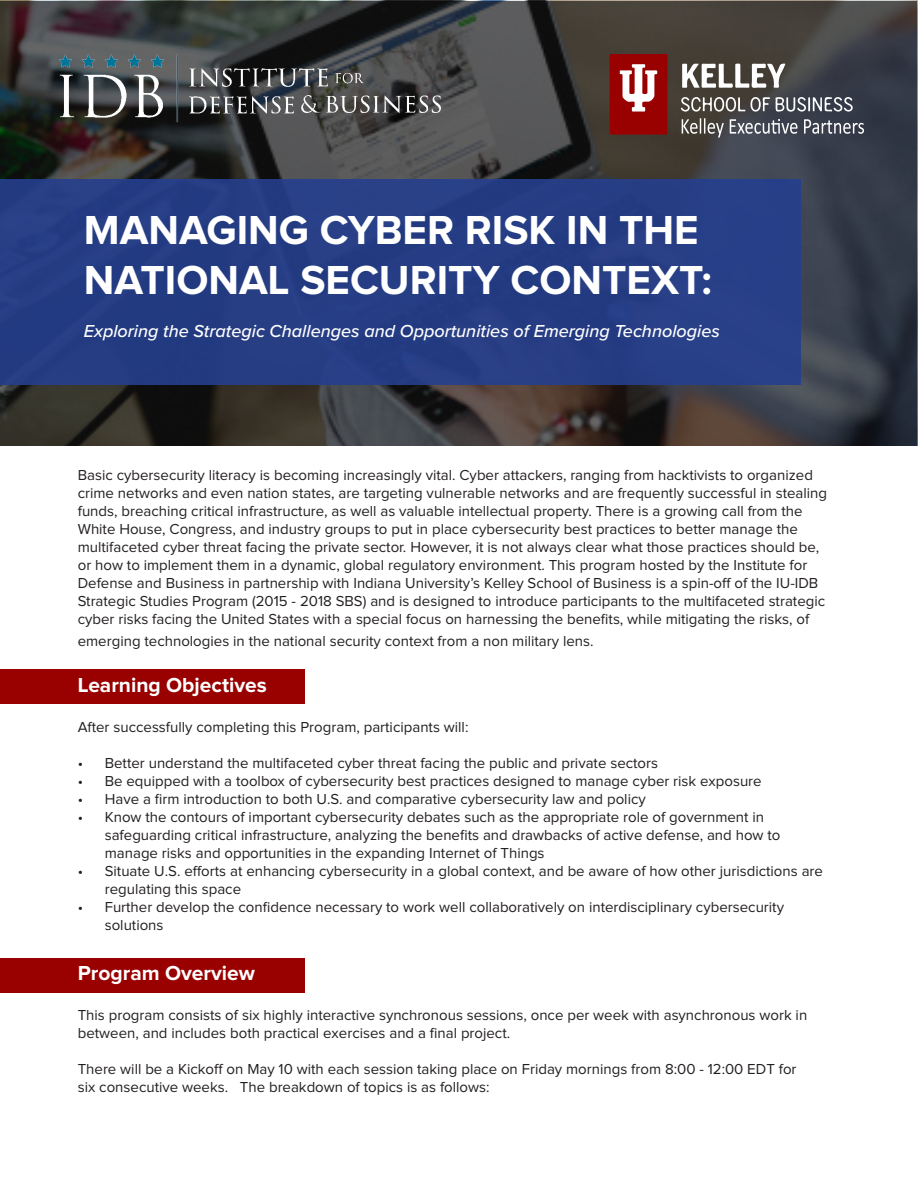
<style>
.page{position:relative;width:918px;height:1188px;background:#fff}
.page>*{position:absolute;margin:0;border:0;box-sizing:border-box;transform-origin:0 0}
.t1{font:700 42px/50.4px "Proxima Nova";color:#fff}
.t2{font:700 21px "Proxima Nova";color:#fff}
.t3{font:italic 500 18px "Proxima Nova";color:#fff}
.t4{font:15px/18px "Proxima Nova";color:#231f20}
</style>
<div class="page">
<div style="left:0;top:958px;width:305px;height:35px;background:#900"></div>
<div style="left:0;top:669px;width:305px;height:35px;background:#900"></div>
<svg style="left:1px;top:1px;width:916px;height:445px;background:#3b3a3c"></svg>
<div style="left:0;top:179px;width:801px;height:205px;background:#263d84"></div>
<img style="left:54px;top:54px;width:388px;height:86px">
<svg style="left:682px;top:63px;width:104px;height:25px"></svg>
<svg style="left:681px;top:96px;width:172px;height:16px;background:#767677"></svg>
<svg style="left:610px;top:54px;width:57px;height:81px"></svg>
<svg style="left:682px;top:118px;width:42px;height:20px"></svg>
<svg style="left:730px;top:119px;width:67px;height:15px"></svg>
<svg style="left:804px;top:119px;width:60px;height:15px"></svg>
<p class="t1" style="left:84px;top:206px;width:629px">MANAGING CYBER RISK IN THE<br>NATIONAL SECURITY CONTEXT:</p>
<p class="t3" style="left:84px;top:318px;width:638px">Exploring the Strategic Challenges and Opportunities of Emerging Technologies</p>
<p class="t4" style="left:78px;top:467px;width:751px">Basic cybersecurity literacy is becoming increasingly vital. Cyber attackers, ranging from hacktivists to organized crime networks and even nation states, are targeting vulnerable networks and are frequently successful in stealing funds, breaching critical infrastructure, as well as valuable intellectual property. There is a growing call from the White House, Congress, and industry groups to put in place cybersecurity best practices to better manage the multifaceted cyber threat facing the private sector. However, it is not always clear what those practices should be, or how to implement them in a dynamic, global regulatory environment. This program hosted by the Institute for Defense and Business in partnership with Indiana University’s Kelley School of Business is a spin-off of the IU-IDB Strategic Studies Program (2015 - 2018 SBS) and is designed to introduce participants to the multifaceted strategic cyber risks facing the United States with a special focus on harnessing the benefits, while mitigating the risks, of</p>
<p class="t4" style="left:78px;top:632px;width:517px">emerging technologies in the national security context from a non military lens.</p>
<p class="t2" style="left:78px;top:676px;width:191px">Learning Objectives</p>
<p class="t4" style="left:78px;top:719px;width:392px">After successfully completing this Program, participants will:</p>
<p class="t4" style="left:78px;top:755px;width:582px">• Better understand the multifaceted cyber threat facing the public and private sectors</p>
<p class="t4" style="left:78px;top:773px;width:685px">• Be equipped with a toolbox of cybersecurity best practices designed to manage cyber risk exposure</p>
<p class="t4" style="left:78px;top:791px;width:570px">• Have a firm introduction to both U.S. and comparative cybersecurity law and policy</p>
<p class="t4" style="left:105px;top:809px;width:677px;text-indent:-27px">• Know the contours of important cybersecurity debates such as the appropriate role of government in safeguarding critical infrastructure, analyzing the benefits and drawbacks of active defense, and how to manage risks and opportunities in the expanding Internet of Things</p>
<p class="t4" style="left:105px;top:863px;width:720px;text-indent:-27px">• Situate U.S. efforts at enhancing cybersecurity in a global context, and be aware of how other jurisdictions are regulating this space</p>
<p class="t4" style="left:105px;top:899px;width:681px;text-indent:-27px">• Further develop the confidence necessary to work well collaboratively on interdisciplinary cybersecurity solutions</p>
<p class="t2" style="left:78px;top:964px;width:179px">Program Overview</p>
<p class="t4" style="left:78px;top:1007px;width:731px">This program consists of six highly interactive synchronous sessions, once per week with asynchronous work in between, and includes both practical exercises and a final project.</p>
<p class="t4" style="left:78px;top:1061px;width:720px">There will be a Kickoff on May 10 with each session taking place on Friday mornings from 8:00 - 12:00 EDT for six consecutive weeks. The breakdown of topics is as follows:</p>
</div>
